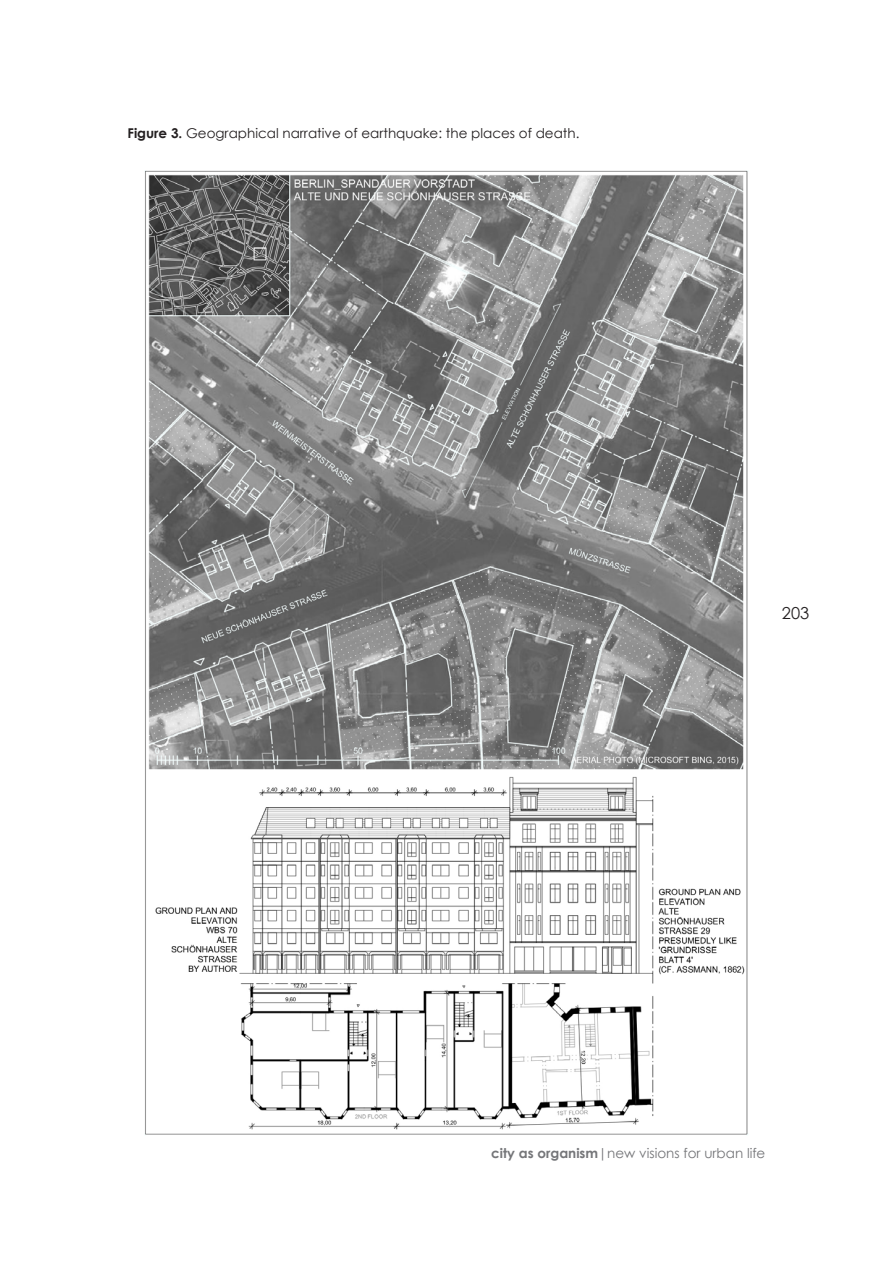
<style>
.page{position:relative;width:893px;height:1263px;background:#fff}
.page>*{position:absolute;margin:0;border:0;box-sizing:border-box;transform-origin:0 0}
.t1{font:16.5px "Century Gothic";color:#231f20}
.t2{font:13.5px "Century Gothic";color:#231f20}
.t3{font:13.5px "Century Gothic";color:#757679}
.s1{font-weight:700}
</style>
<div class="page">
<img style="left:144px;top:171px;width:604px;height:964px">
<p class="t2" style="left:128px;top:124px;width:453px"><span class="s1">Figure 3.</span> Geographical narrative of earthquake: the places of death.</p>
<p class="t1" style="left:782px;top:603px;width:29px">203</p>
<p class="t3" style="left:491px;top:1145px;width:276px"><span class="s1">city as organism</span>|new visions for urban life</p>
</div>
